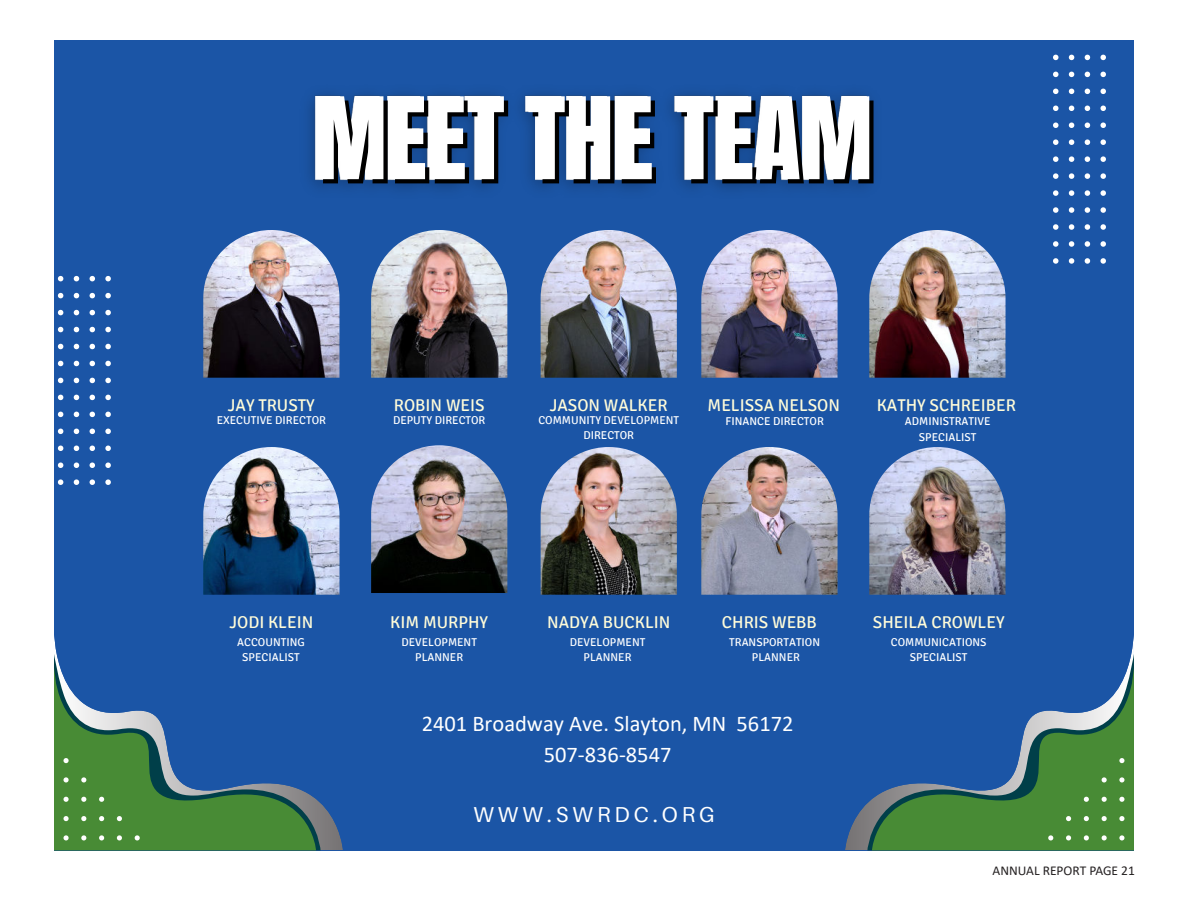
<style>
.page{position:relative;width:1188px;height:918px;background:#fff}
.page>*{position:absolute;margin:0;border:0;box-sizing:border-box;transform-origin:0 0}
.t1{font:96.45px "Anton";color:#000}
.t2{font:22.5px/31.5px "Calibri";color:#fff;text-align:center}
.t3{font:21.6px "Aileron";letter-spacing:.185em;color:#fff}
.t4{font:17.1px "Signika";color:#fffcd9}
.t5{font:13.5px "Calibri";color:#231f20}
.t6{font:11.4px/15.1px "Signika";color:#fff;text-align:center}
</style>
<div class="page">
<div style="left:54px;top:40px;width:1080px;height:810px;background:#1b55a6"></div>
<svg style="left:54px;top:636px;width:289px;height:214px"></svg>
<svg style="left:54px;top:654px;width:267px;height:196px"></svg>
<svg style="left:54px;top:666px;width:262px;height:184px"></svg>
<svg style="left:63px;top:835px;width:6px;height:5px"></svg>
<svg style="left:63px;top:816px;width:6px;height:5px"></svg>
<svg style="left:63px;top:797px;width:6px;height:5px"></svg>
<svg style="left:63px;top:777px;width:6px;height:5px"></svg>
<svg style="left:63px;top:758px;width:6px;height:5px"></svg>
<svg style="left:81px;top:835px;width:5px;height:5px"></svg>
<svg style="left:81px;top:816px;width:5px;height:5px"></svg>
<svg style="left:81px;top:797px;width:5px;height:5px"></svg>
<svg style="left:81px;top:777px;width:5px;height:5px"></svg>
<svg style="left:99px;top:835px;width:5px;height:5px"></svg>
<svg style="left:99px;top:816px;width:5px;height:5px"></svg>
<svg style="left:99px;top:797px;width:5px;height:5px"></svg>
<svg style="left:117px;top:835px;width:5px;height:5px"></svg>
<svg style="left:117px;top:816px;width:5px;height:5px"></svg>
<svg style="left:135px;top:835px;width:5px;height:5px"></svg>
<svg style="left:845px;top:636px;width:289px;height:214px"></svg>
<svg style="left:867px;top:654px;width:267px;height:196px"></svg>
<svg style="left:872px;top:666px;width:262px;height:184px"></svg>
<svg style="left:1119px;top:835px;width:5px;height:5px"></svg>
<svg style="left:1119px;top:816px;width:5px;height:5px"></svg>
<svg style="left:1119px;top:797px;width:5px;height:5px"></svg>
<svg style="left:1119px;top:777px;width:5px;height:5px"></svg>
<svg style="left:1119px;top:758px;width:5px;height:5px"></svg>
<svg style="left:1102px;top:835px;width:5px;height:5px"></svg>
<svg style="left:1102px;top:816px;width:5px;height:5px"></svg>
<svg style="left:1102px;top:797px;width:5px;height:5px"></svg>
<svg style="left:1102px;top:777px;width:5px;height:5px"></svg>
<svg style="left:1084px;top:835px;width:5px;height:5px"></svg>
<svg style="left:1084px;top:816px;width:5px;height:5px"></svg>
<svg style="left:1084px;top:797px;width:5px;height:5px"></svg>
<svg style="left:1066px;top:835px;width:5px;height:5px"></svg>
<svg style="left:1066px;top:816px;width:5px;height:5px"></svg>
<svg style="left:1048px;top:835px;width:5px;height:5px"></svg>
<svg style="left:58px;top:479px;width:5px;height:6px"></svg>
<svg style="left:74px;top:479px;width:5px;height:6px"></svg>
<svg style="left:90px;top:479px;width:5px;height:6px"></svg>
<svg style="left:105px;top:479px;width:6px;height:6px"></svg>
<svg style="left:58px;top:463px;width:5px;height:5px"></svg>
<svg style="left:74px;top:463px;width:5px;height:5px"></svg>
<svg style="left:90px;top:463px;width:5px;height:5px"></svg>
<svg style="left:105px;top:463px;width:6px;height:5px"></svg>
<svg style="left:58px;top:446px;width:5px;height:5px"></svg>
<svg style="left:74px;top:446px;width:5px;height:5px"></svg>
<svg style="left:90px;top:446px;width:5px;height:5px"></svg>
<svg style="left:105px;top:446px;width:6px;height:5px"></svg>
<svg style="left:58px;top:429px;width:5px;height:5px"></svg>
<svg style="left:74px;top:429px;width:5px;height:5px"></svg>
<svg style="left:90px;top:429px;width:5px;height:5px"></svg>
<svg style="left:105px;top:429px;width:6px;height:5px"></svg>
<svg style="left:58px;top:412px;width:5px;height:5px"></svg>
<svg style="left:74px;top:412px;width:5px;height:5px"></svg>
<svg style="left:90px;top:412px;width:5px;height:5px"></svg>
<svg style="left:105px;top:412px;width:6px;height:5px"></svg>
<svg style="left:58px;top:395px;width:5px;height:5px"></svg>
<svg style="left:74px;top:395px;width:5px;height:5px"></svg>
<svg style="left:90px;top:395px;width:5px;height:5px"></svg>
<svg style="left:105px;top:395px;width:6px;height:5px"></svg>
<svg style="left:58px;top:378px;width:5px;height:5px"></svg>
<svg style="left:74px;top:378px;width:5px;height:5px"></svg>
<svg style="left:90px;top:378px;width:5px;height:5px"></svg>
<svg style="left:105px;top:378px;width:6px;height:5px"></svg>
<svg style="left:58px;top:361px;width:5px;height:5px"></svg>
<svg style="left:74px;top:361px;width:5px;height:5px"></svg>
<svg style="left:90px;top:361px;width:5px;height:5px"></svg>
<svg style="left:105px;top:361px;width:6px;height:5px"></svg>
<svg style="left:58px;top:344px;width:5px;height:5px"></svg>
<svg style="left:74px;top:344px;width:5px;height:5px"></svg>
<svg style="left:90px;top:344px;width:5px;height:5px"></svg>
<svg style="left:105px;top:344px;width:6px;height:5px"></svg>
<svg style="left:58px;top:327px;width:5px;height:5px"></svg>
<svg style="left:74px;top:327px;width:5px;height:5px"></svg>
<svg style="left:90px;top:327px;width:5px;height:5px"></svg>
<svg style="left:105px;top:327px;width:6px;height:5px"></svg>
<svg style="left:58px;top:310px;width:5px;height:5px"></svg>
<svg style="left:74px;top:310px;width:5px;height:5px"></svg>
<svg style="left:90px;top:310px;width:5px;height:5px"></svg>
<svg style="left:105px;top:310px;width:6px;height:5px"></svg>
<svg style="left:58px;top:293px;width:5px;height:5px"></svg>
<svg style="left:74px;top:293px;width:5px;height:5px"></svg>
<svg style="left:90px;top:293px;width:5px;height:5px"></svg>
<svg style="left:105px;top:293px;width:6px;height:5px"></svg>
<svg style="left:58px;top:276px;width:5px;height:5px"></svg>
<svg style="left:74px;top:276px;width:5px;height:5px"></svg>
<svg style="left:90px;top:276px;width:5px;height:5px"></svg>
<svg style="left:105px;top:276px;width:6px;height:5px"></svg>
<svg style="left:1053px;top:258px;width:5px;height:6px"></svg>
<svg style="left:1069px;top:258px;width:5px;height:6px"></svg>
<svg style="left:1085px;top:258px;width:5px;height:6px"></svg>
<svg style="left:1100px;top:258px;width:6px;height:6px"></svg>
<svg style="left:1053px;top:241px;width:5px;height:6px"></svg>
<svg style="left:1069px;top:241px;width:5px;height:6px"></svg>
<svg style="left:1085px;top:241px;width:5px;height:6px"></svg>
<svg style="left:1100px;top:241px;width:6px;height:6px"></svg>
<svg style="left:1053px;top:224px;width:5px;height:6px"></svg>
<svg style="left:1069px;top:224px;width:5px;height:6px"></svg>
<svg style="left:1085px;top:224px;width:5px;height:6px"></svg>
<svg style="left:1100px;top:224px;width:6px;height:6px"></svg>
<svg style="left:1053px;top:207px;width:5px;height:6px"></svg>
<svg style="left:1069px;top:207px;width:5px;height:6px"></svg>
<svg style="left:1085px;top:207px;width:5px;height:6px"></svg>
<svg style="left:1100px;top:207px;width:6px;height:6px"></svg>
<svg style="left:1053px;top:190px;width:5px;height:6px"></svg>
<svg style="left:1069px;top:190px;width:5px;height:6px"></svg>
<svg style="left:1085px;top:190px;width:5px;height:6px"></svg>
<svg style="left:1100px;top:190px;width:6px;height:6px"></svg>
<svg style="left:1053px;top:173px;width:5px;height:6px"></svg>
<svg style="left:1069px;top:173px;width:5px;height:6px"></svg>
<svg style="left:1085px;top:173px;width:5px;height:6px"></svg>
<svg style="left:1100px;top:173px;width:6px;height:6px"></svg>
<svg style="left:1053px;top:156px;width:5px;height:6px"></svg>
<svg style="left:1069px;top:156px;width:5px;height:6px"></svg>
<svg style="left:1085px;top:156px;width:5px;height:6px"></svg>
<svg style="left:1100px;top:156px;width:6px;height:6px"></svg>
<svg style="left:1053px;top:139px;width:5px;height:6px"></svg>
<svg style="left:1069px;top:139px;width:5px;height:6px"></svg>
<svg style="left:1085px;top:139px;width:5px;height:6px"></svg>
<svg style="left:1100px;top:139px;width:6px;height:6px"></svg>
<svg style="left:1053px;top:123px;width:5px;height:5px"></svg>
<svg style="left:1069px;top:123px;width:5px;height:5px"></svg>
<svg style="left:1085px;top:123px;width:5px;height:5px"></svg>
<svg style="left:1100px;top:123px;width:6px;height:5px"></svg>
<svg style="left:1053px;top:106px;width:5px;height:5px"></svg>
<svg style="left:1069px;top:106px;width:5px;height:5px"></svg>
<svg style="left:1085px;top:106px;width:5px;height:5px"></svg>
<svg style="left:1100px;top:106px;width:6px;height:5px"></svg>
<svg style="left:1053px;top:89px;width:5px;height:5px"></svg>
<svg style="left:1069px;top:89px;width:5px;height:5px"></svg>
<svg style="left:1085px;top:89px;width:5px;height:5px"></svg>
<svg style="left:1100px;top:89px;width:6px;height:5px"></svg>
<svg style="left:1053px;top:72px;width:5px;height:5px"></svg>
<svg style="left:1069px;top:72px;width:5px;height:5px"></svg>
<svg style="left:1085px;top:72px;width:5px;height:5px"></svg>
<svg style="left:1100px;top:72px;width:6px;height:5px"></svg>
<svg style="left:1053px;top:55px;width:5px;height:5px"></svg>
<svg style="left:1069px;top:55px;width:5px;height:5px"></svg>
<svg style="left:1085px;top:55px;width:5px;height:5px"></svg>
<svg style="left:1100px;top:55px;width:6px;height:5px"></svg>
<img style="left:203px;top:230px;width:137px;height:148px">
<img style="left:203px;top:447px;width:137px;height:148px">
<img style="left:371px;top:230px;width:136px;height:148px">
<img style="left:541px;top:230px;width:136px;height:148px">
<img style="left:371px;top:445px;width:136px;height:148px">
<img style="left:541px;top:447px;width:136px;height:148px">
<img style="left:701px;top:230px;width:137px;height:148px">
<img style="left:701px;top:447px;width:137px;height:148px">
<img style="left:869px;top:230px;width:137px;height:148px">
<img style="left:869px;top:447px;width:137px;height:148px">
<img style="left:309px;top:93px;width:564px;height:97px">
<h1 class="t1" style="left:319px;top:94px;width:559px">MEET THE TEAM</h1>
<h3 class="t4" style="left:228px;top:395px;width:88px">JAY TRUSTY</h3>
<p class="t6" style="left:217px;top:412px;width:111px">EXECUTIVE DIRECTOR</p>
<h3 class="t4" style="left:394px;top:395px;width:92px">ROBIN WEIS</h3>
<p class="t6" style="left:393px;top:412px;width:94px">DEPUTY DIRECTOR</p>
<h3 class="t4" style="left:550px;top:395px;width:119px">JASON WALKER</h3>
<p class="t6" style="left:538px;top:412px;width:142px">COMMUNITY DEVELOPMENT<br>DIRECTOR</p>
<h3 class="t4" style="left:708px;top:395px;width:134px">MELISSA NELSON</h3>
<h3 class="t4" style="left:877px;top:395px;width:141px">KATHY SCHREIBER</h3>
<p class="t6" style="left:726px;top:413px;width:100px">FINANCE DIRECTOR</p>
<p class="t6" style="left:905px;top:414px;width:87px">ADMINISTRATIVE<br>SPECIALIST</p>
<h3 class="t4" style="left:229px;top:612px;width:85px">JODI KLEIN</h3>
<h3 class="t4" style="left:390px;top:612px;width:99px">KIM MURPHY</h3>
<h3 class="t4" style="left:547px;top:612px;width:125px">NADYA BUCKLIN</h3>
<h3 class="t4" style="left:722px;top:612px;width:97px">CHRIS WEBB</h3>
<h3 class="t4" style="left:873px;top:612px;width:133px">SHEILA CROWLEY</h3>
<p class="t6" style="left:237px;top:634px;width:69px">ACCOUNTING<br>SPECIALIST</p>
<p class="t6" style="left:401px;top:634px;width:77px">DEVELOPMENT<br>PLANNER</p>
<p class="t6" style="left:570px;top:634px;width:77px">DEVELOPMENT<br>PLANNER</p>
<p class="t6" style="left:729px;top:634px;width:92px">TRANSPORTATION<br>PLANNER</p>
<p class="t6" style="left:891px;top:634px;width:97px">COMMUNICATIONS<br>SPECIALIST</p>
<h2 class="t2" style="left:422px;top:709px;width:373px">2401 Broadway Ave. Slayton, MN 56172<br>507-836-8547</h2>
<h3 class="t3" style="left:473px;top:803px;width:243px">WWW.SWRDC.ORG</h3>
<p class="t5" style="left:993px;top:865px;width:144px">ANNUAL REPORT PAGE 21</p>
</div>
